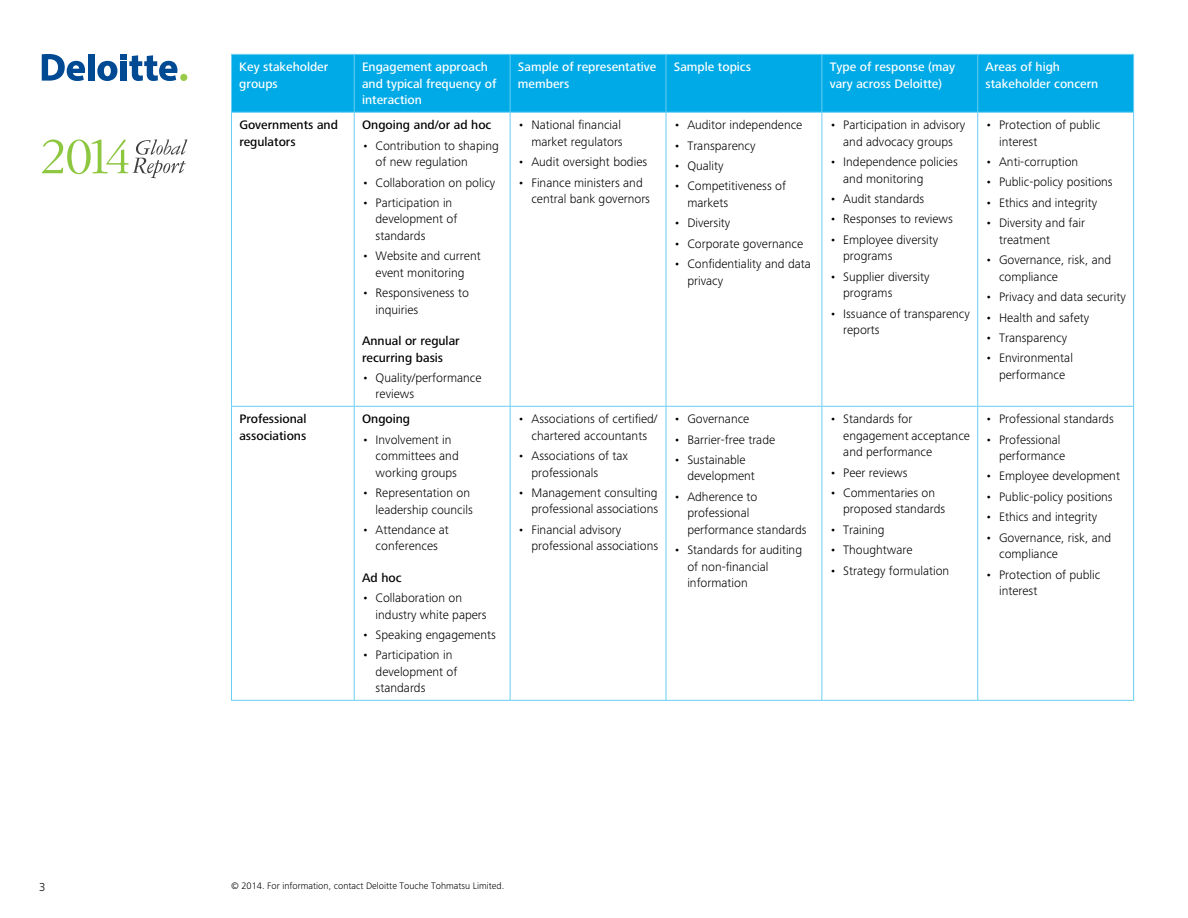
<style>
.page{position:relative;width:1188px;height:918px;background:#fff}
.page>*{position:absolute;margin:0;border:0;box-sizing:border-box;transform-origin:0 0}
.t1{font:300 12.75px/16.5px "Frutiger Next Pro";color:#000}
.t2{font:500 12.75px/16.5px "Frutiger Next Pro";color:#fff}
.t3{font:500 12.75px/16.5px "Frutiger Next Pro";color:#000}
.t4{font:300 12px "Frutiger Next Pro";color:#000}
.t5{font:300 9.75px "Frutiger Next Pro";color:#000}
</style>
<div class="page">
<div style="left:88px;top:54px;width:6px;height:27px;background:#004a94"></div>
<svg style="left:97px;top:54px;width:80px;height:27px"></svg>
<div style="left:180px;top:74px;width:7px;height:7px;background:#99ca49;border-radius:50%"></div>
<svg style="left:42px;top:54px;width:43px;height:27px"></svg>
<svg style="left:42px;top:139px;width:145px;height:39px"></svg>
<div style="left:232px;top:55px;width:901px;height:57px;background:#00aae7"></div>
<hr style="left:231px;top:54px;width:123px;height:1px;background:#68cef3">
<hr style="left:231px;top:55px;width:1px;height:57px;background:#68cef3">
<hr style="left:354px;top:54px;width:156px;height:1px;background:#68cef3">
<hr style="left:354px;top:55px;width:1px;height:57px;background:#68cef3">
<hr style="left:510px;top:54px;width:156px;height:1px;background:#68cef3">
<hr style="left:510px;top:55px;width:1px;height:57px;background:#68cef3">
<hr style="left:666px;top:54px;width:156px;height:1px;background:#68cef3">
<hr style="left:666px;top:55px;width:1px;height:57px;background:#68cef3">
<hr style="left:822px;top:54px;width:156px;height:1px;background:#68cef3">
<hr style="left:821px;top:55px;width:1px;height:57px;background:#68cef3">
<hr style="left:978px;top:54px;width:156px;height:1px;background:#68cef3">
<hr style="left:977px;top:55px;width:1px;height:57px;background:#68cef3">
<hr style="left:1133px;top:55px;width:1px;height:57px;background:#68cef3">
<hr style="left:231px;top:112px;width:123px;height:1px;background:#68cef3">
<hr style="left:231px;top:113px;width:1px;height:293px;background:#68cef3">
<hr style="left:354px;top:112px;width:156px;height:1px;background:#68cef3">
<hr style="left:354px;top:113px;width:1px;height:293px;background:#68cef3">
<hr style="left:510px;top:112px;width:156px;height:1px;background:#68cef3">
<hr style="left:510px;top:113px;width:1px;height:293px;background:#68cef3">
<hr style="left:666px;top:112px;width:156px;height:1px;background:#68cef3">
<hr style="left:666px;top:113px;width:1px;height:293px;background:#68cef3">
<hr style="left:822px;top:112px;width:156px;height:1px;background:#68cef3">
<hr style="left:821px;top:113px;width:1px;height:293px;background:#68cef3">
<hr style="left:978px;top:112px;width:156px;height:1px;background:#68cef3">
<hr style="left:977px;top:113px;width:1px;height:293px;background:#68cef3">
<hr style="left:1133px;top:113px;width:1px;height:293px;background:#68cef3">
<hr style="left:231px;top:406px;width:123px;height:1px;background:#68cef3">
<hr style="left:231px;top:407px;width:1px;height:293px;background:#68cef3">
<hr style="left:354px;top:406px;width:156px;height:1px;background:#68cef3">
<hr style="left:354px;top:407px;width:1px;height:293px;background:#68cef3">
<hr style="left:510px;top:406px;width:156px;height:1px;background:#68cef3">
<hr style="left:510px;top:407px;width:1px;height:293px;background:#68cef3">
<hr style="left:666px;top:406px;width:156px;height:1px;background:#68cef3">
<hr style="left:666px;top:407px;width:1px;height:293px;background:#68cef3">
<hr style="left:822px;top:406px;width:156px;height:1px;background:#68cef3">
<hr style="left:821px;top:407px;width:1px;height:293px;background:#68cef3">
<hr style="left:978px;top:406px;width:156px;height:1px;background:#68cef3">
<hr style="left:977px;top:407px;width:1px;height:293px;background:#68cef3">
<hr style="left:1133px;top:407px;width:1px;height:293px;background:#68cef3">
<hr style="left:231px;top:700px;width:123px;height:1px;background:#68cef3">
<hr style="left:354px;top:700px;width:156px;height:1px;background:#68cef3">
<hr style="left:510px;top:700px;width:156px;height:1px;background:#68cef3">
<hr style="left:666px;top:700px;width:156px;height:1px;background:#68cef3">
<hr style="left:822px;top:700px;width:156px;height:1px;background:#68cef3">
<hr style="left:978px;top:700px;width:156px;height:1px;background:#68cef3">
<p class="t2" style="left:239px;top:59px;width:90px">Key stakeholder groups</p>
<p class="t2" style="left:362px;top:59px;width:136px">Engagement approach and typical frequency of interaction</p>
<p class="t2" style="left:518px;top:59px;width:140px">Sample of representative members</p>
<p class="t2" style="left:674px;top:59px;width:79px">Sample topics</p>
<p class="t2" style="left:830px;top:59px;width:127px">Type of response (may vary across Deloitte)</p>
<p class="t2" style="left:986px;top:59px;width:114px">Areas of high stakeholder concern</p>
<p class="t3" style="left:239px;top:117px;width:100px">Governments and regulators</p>
<p class="t3" style="left:362px;top:117px;width:131px">Ongoing and/or ad hoc</p>
<p class="t1" style="left:999px;top:117px;width:103px;text-indent:-14px">• Protection of public interest</p>
<p class="t1" style="left:986px;top:154px;width:94px">• Anti-corruption</p>
<p class="t1" style="left:986px;top:174px;width:129px">• Public-policy positions</p>
<p class="t1" style="left:986px;top:194px;width:113px">• Ethics and integrity</p>
<p class="t1" style="left:999px;top:215px;width:87px;text-indent:-14px">• Diversity and fair treatment</p>
<p class="t1" style="left:999px;top:252px;width:114px;text-indent:-14px">• Governance, risk, and compliance</p>
<p class="t1" style="left:986px;top:289px;width:142px">• Privacy and data security</p>
<p class="t1" style="left:986px;top:309px;width:105px">• Health and safety</p>
<p class="t1" style="left:986px;top:329px;width:83px">• Transparency</p>
<p class="t1" style="left:986px;top:350px;width:89px;text-align:center">• Environmental performance</p>
<p class="t1" style="left:518px;top:117px;width:106px;text-align:right">• National financial market regulators</p>
<p class="t1" style="left:518px;top:154px;width:131px">• Audit oversight bodies</p>
<p class="t1" style="left:531px;top:174px;width:120px;text-indent:-14px">• Finance ministers and central bank governors</p>
<p class="t1" style="left:830px;top:117px;width:137px;text-align:center">• Participation in advisory and advocacy groups</p>
<p class="t1" style="left:843px;top:154px;width:116px;text-indent:-14px">• Independence policies and monitoring</p>
<p class="t1" style="left:830px;top:191px;width:96px">• Audit standards</p>
<p class="t1" style="left:830px;top:211px;width:125px">• Responses to reviews</p>
<p class="t1" style="left:843px;top:231px;width:97px;text-indent:-14px">• Employee diversity programs</p>
<p class="t1" style="left:843px;top:268px;width:88px;text-indent:-14px">• Supplier diversity programs</p>
<p class="t1" style="left:843px;top:305px;width:128px;text-indent:-14px">• Issuance of transparency reports</p>
<p class="t1" style="left:674px;top:117px;width:130px">• Auditor independence</p>
<p class="t1" style="left:674px;top:137px;width:83px">• Transparency</p>
<p class="t1" style="left:674px;top:158px;width:51px">• Quality</p>
<p class="t1" style="left:687px;top:178px;width:100px;text-indent:-14px">• Competitiveness of markets</p>
<p class="t1" style="left:674px;top:215px;width:58px">• Diversity</p>
<p class="t1" style="left:674px;top:235px;width:131px">• Corporate governance</p>
<p class="t1" style="left:687px;top:256px;width:125px;text-indent:-14px">• Confidentiality and data privacy</p>
<p class="t1" style="left:376px;top:137px;width:125px;text-indent:-14px">• Contribution to shaping of new regulation</p>
<p class="t1" style="left:362px;top:174px;width:135px">• Collaboration on policy</p>
<p class="t1" style="left:376px;top:194px;width:83px;text-indent:-14px">• Participation in development of standards</p>
<p class="t1" style="left:362px;top:248px;width:120px;text-align:center">• Website and current event monitoring</p>
<p class="t1" style="left:376px;top:285px;width:95px;text-indent:-14px">• Responsiveness to inquiries</p>
<p class="t3" style="left:362px;top:333px;width:99px">Annual or regular recurring basis</p>
<p class="t1" style="left:376px;top:369px;width:107px;text-indent:-14px">• Quality/performance reviews</p>
<p class="t3" style="left:239px;top:411px;width:69px">Professional associations</p>
<p class="t3" style="left:362px;top:411px;width:50px">Ongoing</p>
<p class="t1" style="left:376px;top:431px;width:85px;text-indent:-14px">• Involvement in committees and working groups</p>
<p class="t1" style="left:362px;top:485px;width:112px;text-align:right">• Representation on leadership councils</p>
<p class="t1" style="left:362px;top:521px;width:88px;text-align:center">• Attendance at conferences</p>
<p class="t3" style="left:362px;top:569px;width:41px">Ad hoc</p>
<p class="t1" style="left:376px;top:590px;width:113px;text-indent:-14px">• Collaboration on industry white papers</p>
<p class="t1" style="left:362px;top:626px;width:135px">• Speaking engagements</p>
<p class="t1" style="left:376px;top:647px;width:83px;text-indent:-14px">• Participation in development of standards</p>
<p class="t1" style="left:518px;top:411px;width:141px;text-align:center">• Associations of certified/ chartered accountants</p>
<p class="t1" style="left:531px;top:448px;width:98px;text-indent:-14px">• Associations of tax professionals</p>
<p class="t1" style="left:518px;top:484px;width:142px;text-align:right">• Management consulting professional associations</p>
<p class="t1" style="left:531px;top:521px;width:128px;text-indent:-14px">• Financial advisory professional associations</p>
<p class="t1" style="left:674px;top:411px;width:77px">• Governance</p>
<p class="t1" style="left:674px;top:431px;width:103px">• Barrier-free trade</p>
<p class="t1" style="left:687px;top:451px;width:69px;text-indent:-14px">• Sustainable development</p>
<p class="t1" style="left:687px;top:488px;width:121px;text-indent:-14px">• Adherence to professional performance standards</p>
<p class="t1" style="left:687px;top:542px;width:116px;text-indent:-14px">• Standards for auditing of non-financial information</p>
<p class="t1" style="left:843px;top:411px;width:128px;text-indent:-14px">• Standards for engagement acceptance and performance</p>
<p class="t1" style="left:830px;top:464px;width:79px">• Peer reviews</p>
<p class="t1" style="left:843px;top:484px;width:104px;text-indent:-14px">• Commentaries on proposed standards</p>
<p class="t1" style="left:830px;top:521px;width:56px">• Training</p>
<p class="t1" style="left:830px;top:542px;width:84px">• Thoughtware</p>
<p class="t1" style="left:830px;top:562px;width:121px">• Strategy formulation</p>
<p class="t1" style="left:986px;top:411px;width:130px">• Professional standards</p>
<p class="t1" style="left:999px;top:431px;width:68px;text-indent:-14px">• Professional performance</p>
<p class="t1" style="left:986px;top:468px;width:136px">• Employee development</p>
<p class="t1" style="left:986px;top:488px;width:129px">• Public-policy positions</p>
<p class="t1" style="left:986px;top:509px;width:113px">• Ethics and integrity</p>
<p class="t1" style="left:999px;top:529px;width:114px;text-indent:-14px">• Governance, risk, and compliance</p>
<p class="t1" style="left:999px;top:566px;width:103px;text-indent:-14px">• Protection of public interest</p>
<p class="t4" style="left:39px;top:880px;width:8px">3</p>
<p class="t5" style="left:231px;top:880px;width:275px">© 2014. For information, contact Deloitte Touche Tohmatsu Limited.</p>
</div>
